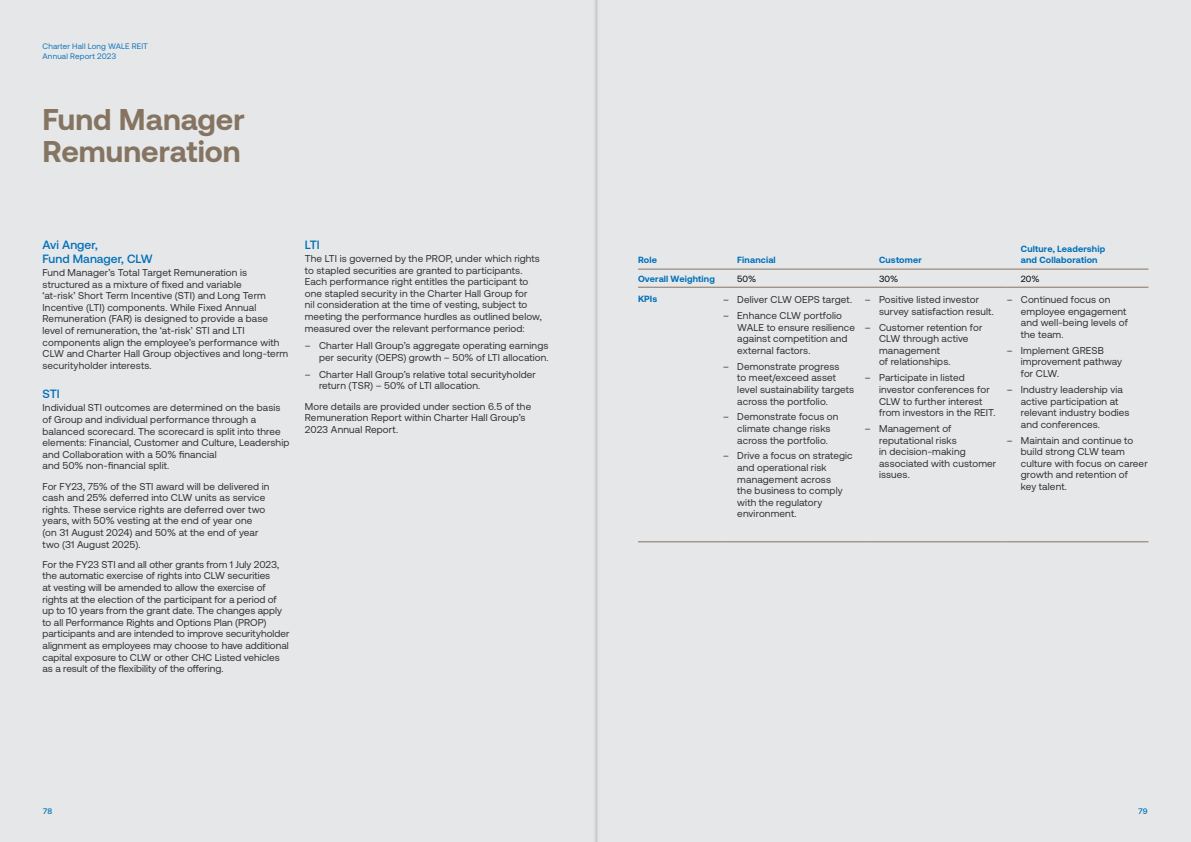
<style>
.page{position:relative;width:1191px;height:842px;background:#e6e7e8}
.page>*{position:absolute;margin:0;border:0;box-sizing:border-box;transform-origin:0 0}
.t1{font:700 30px/32px "Aeonik";color:#867462}
.t2{font:500 12px/14px "Aeonik";letter-spacing:.005em;color:#0070b9}
.t3{font:10px/11.6px "Aeonik";letter-spacing:.015em;color:#333334}
.t4{font:700 9px/11px "Aeonik";letter-spacing:.015em;color:#0070b9}
.t5{font:9px "Aeonik";color:#000}
.t6{font:8px/10px "Aeonik";letter-spacing:.02em;color:#0f75bc}
.t7{font:500 8px "Aeonik";color:#0070b9}
</style>
<div class="page">
<hr style="left:638px;top:269px;width:85px;height:1px;background:#867462">
<hr style="left:723px;top:269px;width:142px;height:1px;background:#867462">
<hr style="left:865px;top:269px;width:141px;height:1px;background:#867462">
<hr style="left:1006px;top:269px;width:142px;height:1px;background:#867462">
<hr style="left:638px;top:287px;width:85px;height:1px;background:#867462">
<hr style="left:723px;top:287px;width:142px;height:1px;background:#867462">
<hr style="left:865px;top:287px;width:141px;height:1px;background:#867462">
<hr style="left:1006px;top:287px;width:142px;height:1px;background:#867462">
<hr style="left:638px;top:541px;width:85px;height:1px;background:#867462">
<hr style="left:723px;top:541px;width:142px;height:1px;background:#867462">
<hr style="left:865px;top:541px;width:141px;height:1px;background:#867462">
<hr style="left:1006px;top:541px;width:142px;height:1px;background:#867462">
<svg style="left:595px;top:0;width:3px;height:842px"></svg>
<p class="t6" style="left:43px;top:41px;width:107px">Charter Hall Long WALE REIT<br>Annual Report 2023</p>
<h1 class="t1" style="left:43px;top:103px;width:204px">Fund Manager<br>Remuneration</h1>
<p class="t2" style="left:43px;top:238px;width:112px">Avi Anger,<br>Fund Manager, CLW</p>
<p class="t3" style="left:43px;top:267px;width:247px">Fund Manager’s Total Target Remuneration is structured as a mixture of fixed and variable<br>‘at-risk’ Short Term Incentive (STI) and Long Term Incentive (LTI) components. While Fixed Annual Remuneration (FAR) is designed to provide a base level of remuneration, the ‘at-risk’ STI and LTI components align the employee’s performance with CLW and Charter Hall Group objectives and long-term securityholder interests.</p>
<p class="t2" style="left:43px;top:387px;width:19px">STI</p>
<p class="t3" style="left:43px;top:402px;width:248px">Individual STI outcomes are determined on the basis of Group and individual performance through a balanced scorecard. The scorecard is split into three elements: Financial, Customer and Culture, Leadership and Collaboration with a 50% financial<br>and 50% non-financial split.</p>
<p class="t3" style="left:43px;top:480px;width:228px">For FY23, 75% of the STI award will be delivered in cash and 25% deferred into CLW units as service rights. These service rights are deferred over two years, with 50% vesting at the end of year one<br>(on 31 August 2024) and 50% at the end of year two (31 August 2025).</p>
<p class="t3" style="left:43px;top:558px;width:248px">For the FY23 STI and all other grants from 1 July 2023, the automatic exercise of rights into CLW securities<br>at vesting will be amended to allow the exercise of rights at the election of the participant for a period of up to 10 years from the grant date. The changes apply to all Performance Rights and Options Plan (PROP) participants and are intended to improve securityholder alignment as employees may choose to have additional capital exposure to CLW or other CHC Listed vehicles as a result of the flexibility of the offering.</p>
<p class="t2" style="left:305px;top:238px;width:16px">LTI</p>
<p class="t3" style="left:305px;top:253px;width:238px">The LTI is governed by the PROP, under which rights to stapled securities are granted to participants.<br>Each performance right entitles the participant to one stapled security in the Charter Hall Group for<br>nil consideration at the time of vesting, subject to meeting the performance hurdles as outlined below, measured over the relevant performance period:</p>
<p class="t3" style="left:305px;top:340px;width:245px;text-align:right">– Charter Hall Group’s aggregate operating earnings per security (OEPS) growth – 50% of LTI allocation.</p>
<p class="t3" style="left:319px;top:368px;width:218px;text-indent:-14px">– Charter Hall Group’s relative total securityholder return (TSR) – 50% of LTI allocation.</p>
<p class="t3" style="left:305px;top:400px;width:228px">More details are provided under section 6.5 of the<br>Remuneration Report within Charter Hall Group’s<br>2023 Annual Report.</p>
<p class="t4" style="left:638px;top:255px;width:20px">Role</p>
<p class="t4" style="left:737px;top:255px;width:40px">Financial</p>
<p class="t4" style="left:879px;top:255px;width:44px">Customer</p>
<p class="t4" style="left:1020px;top:244px;width:86px">Culture, Leadership and Collaboration</p>
<p class="t4" style="left:638px;top:273px;width:78px">Overall Weighting</p>
<p class="t5" style="left:737px;top:273px;width:21px">50%</p>
<p class="t5" style="left:879px;top:273px;width:21px">30%</p>
<p class="t5" style="left:1020px;top:273px;width:20px">20%</p>
<p class="t4" style="left:638px;top:294px;width:21px">KPIs</p>
<p class="t3" style="left:723px;top:294px;width:130px">– Deliver CLW OEPS target.</p>
<p class="t3" style="left:737px;top:310px;width:119px;text-indent:-14px">– Enhance CLW portfolio<br>WALE to ensure resilience against competition and external factors.</p>
<p class="t3" style="left:737px;top:360px;width:118px;text-indent:-14px">– Demonstrate progress<br>to meet/exceed asset level sustainability targets across the portfolio.</p>
<p class="t3" style="left:737px;top:411px;width:103px;text-indent:-14px">– Demonstrate focus on climate change risks across the portfolio.</p>
<p class="t3" style="left:737px;top:450px;width:117px;text-indent:-14px">– Drive a focus on strategic and operational risk management across<br>the business to comply with the regulatory environment.</p>
<p class="t3" style="left:1020px;top:294px;width:108px;text-indent:-14px">– Continued focus on employee engagement and well-being levels of the team.</p>
<p class="t3" style="left:1020px;top:345px;width:103px;text-indent:-14px">– Implement GRESB improvement pathway for CLW.</p>
<p class="t3" style="left:1020px;top:384px;width:110px;text-indent:-14px">– Industry leadership via active participation at relevant industry bodies and conferences.</p>
<p class="t3" style="left:1020px;top:434px;width:128px;text-indent:-14px">– Maintain and continue to build strong CLW team culture with focus on career growth and retention of<br>key talent.</p>
<p class="t3" style="left:879px;top:294px;width:116px;text-indent:-14px">– Positive listed investor survey satisfaction result.</p>
<p class="t3" style="left:879px;top:321px;width:105px;text-indent:-14px">– Customer retention for<br>CLW through active management<br>of relationships.</p>
<p class="t3" style="left:879px;top:372px;width:118px;text-indent:-14px">– Participate in listed investor conferences for<br>CLW to further interest from investors in the REIT.</p>
<p class="t3" style="left:879px;top:423px;width:119px;text-indent:-14px">– Management of reputational risks<br>in decision-making associated with customer issues.</p>
<p class="t7" style="left:43px;top:806px;width:11px">78</p>
<p class="t7" style="left:1138px;top:806px;width:11px">79</p>
</div>
